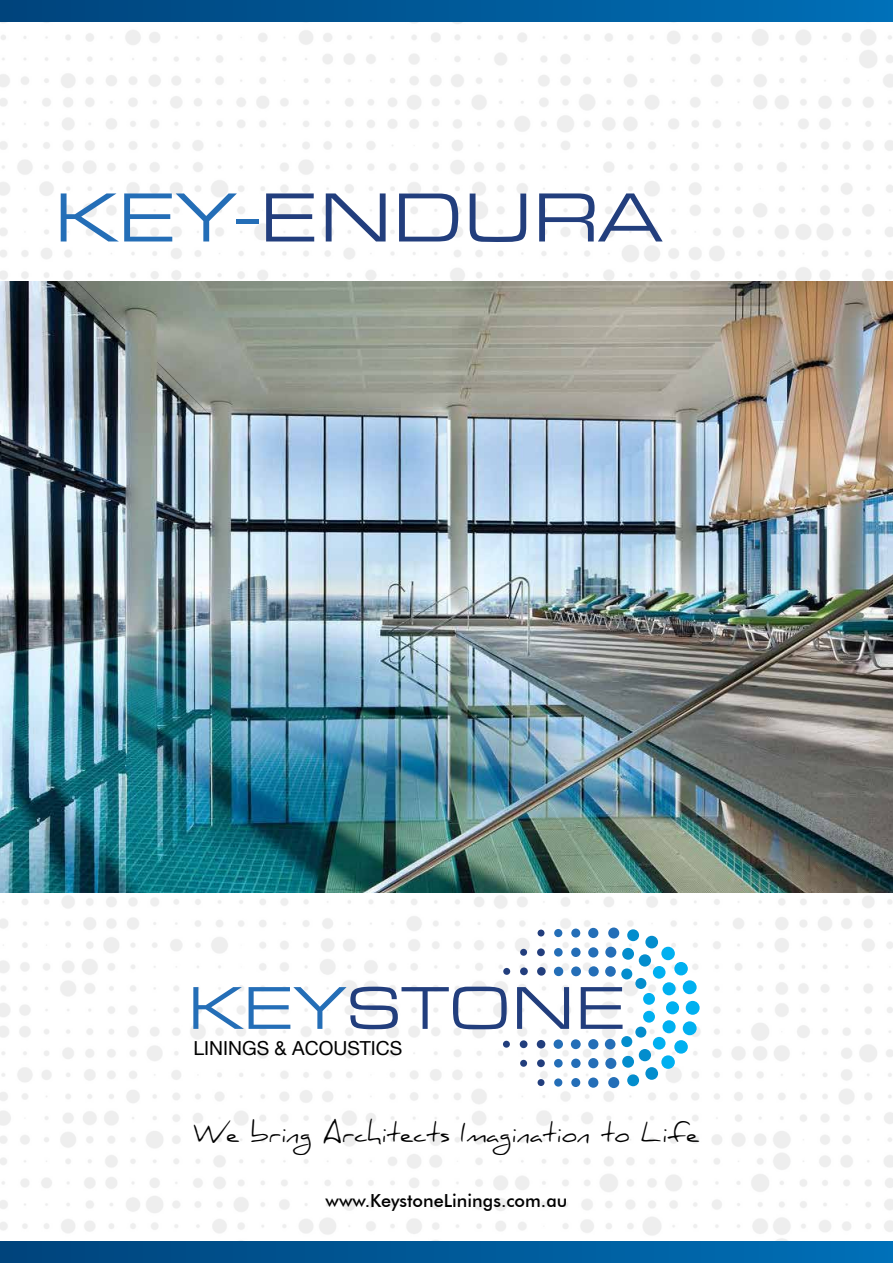
<style>
.page{position:relative;width:893px;height:1263px;background:#fff}
.page>*{position:absolute;margin:0;border:0;box-sizing:border-box;transform-origin:0 0}
.t1{font:72px "Eurostile Extended";color:#223e7d}
.t2{font:25.5px "Daniel";color:#000}
.t3{font:19.35px "Helvetica Neue";color:#000}
.t4{font:500 18px "Futura BT";color:#000}
.s1{color:#246eb7}
</style>
<div class="page">
<img style="left:0;top:21px;width:893px;height:1221px">
<img style="left:0;top:281px;width:893px;height:612px">
<div style="left:0;top:0;width:893px;height:21px;background:linear-gradient(to right,#00437b,#006fb7)"></div>
<div style="left:0;top:1242px;width:893px;height:21px;background:linear-gradient(to right,#00437b,#006fb7)"></div>
<svg style="left:193px;top:987px;width:314px;height:42px"></svg>
<svg style="left:517px;top:987px;width:52px;height:42px"></svg>
<svg style="left:581px;top:987px;width:42px;height:42px"></svg>
<div style="left:686px;top:1001px;width:14px;height:14px;background:#00b0f0;border-radius:50%"></div>
<div style="left:666px;top:1001px;width:13px;height:13px;background:#00b0f0;border-radius:50%"></div>
<div style="left:520px;top:1060px;width:7px;height:7px;background:#223e7d;border-radius:50%"></div>
<div style="left:537px;top:1059px;width:8px;height:8px;background:#223e7d;border-radius:50%"></div>
<div style="left:554px;top:1059px;width:9px;height:8px;background:#246eb7;border-radius:50%"></div>
<div style="left:571px;top:1058px;width:10px;height:10px;background:#246eb7;border-radius:50%"></div>
<div style="left:588px;top:1058px;width:10px;height:10px;background:#246eb7;border-radius:50%"></div>
<div style="left:605px;top:1058px;width:11px;height:11px;background:#246eb7;border-radius:50%"></div>
<div style="left:622px;top:1056px;width:12px;height:12px;background:#038dcd;border-radius:50%"></div>
<div style="left:639px;top:1049px;width:12px;height:12px;background:#038dcd;border-radius:50%"></div>
<div style="left:554px;top:1078px;width:8px;height:8px;background:#246eb7;border-radius:50%"></div>
<div style="left:520px;top:1040px;width:7px;height:8px;background:#223e7d;border-radius:50%"></div>
<div style="left:538px;top:1079px;width:6px;height:7px;background:#223e7d;border-radius:50%"></div>
<div style="left:503px;top:1041px;width:7px;height:7px;background:#223e7d;border-radius:50%"></div>
<div style="left:571px;top:1078px;width:9px;height:9px;background:#246eb7;border-radius:50%"></div>
<div style="left:537px;top:1040px;width:8px;height:8px;background:#223e7d;border-radius:50%"></div>
<div style="left:588px;top:1077px;width:10px;height:11px;background:#246eb7;border-radius:50%"></div>
<div style="left:571px;top:1039px;width:10px;height:10px;background:#246eb7;border-radius:50%"></div>
<div style="left:605px;top:1039px;width:10px;height:10px;background:#246eb7;border-radius:50%"></div>
<div style="left:608px;top:1077px;width:11px;height:11px;background:#246eb7;border-radius:50%"></div>
<div style="left:627px;top:1074px;width:12px;height:12px;background:#038dcd;border-radius:50%"></div>
<div style="left:645px;top:1067px;width:13px;height:13px;background:#038dcd;border-radius:50%"></div>
<div style="left:661px;top:1055px;width:14px;height:14px;background:#00b0f0;border-radius:50%"></div>
<div style="left:674px;top:1040px;width:14px;height:13px;background:#00b0f0;border-radius:50%"></div>
<div style="left:683px;top:1021px;width:14px;height:14px;background:#00b0f0;border-radius:50%"></div>
<div style="left:621px;top:1036px;width:11px;height:11px;background:#038dcd;border-radius:50%"></div>
<div style="left:635px;top:1026px;width:11px;height:12px;background:#038dcd;border-radius:50%"></div>
<div style="left:643px;top:1011px;width:12px;height:12px;background:#00b0f0;border-radius:50%"></div>
<div style="left:653px;top:1037px;width:12px;height:12px;background:#00b0f0;border-radius:50%"></div>
<div style="left:662px;top:1020px;width:14px;height:13px;background:#00b0f0;border-radius:50%"></div>
<div style="left:588px;top:1039px;width:10px;height:10px;background:#246eb7;border-radius:50%"></div>
<div style="left:554px;top:1039px;width:9px;height:10px;background:#246eb7;border-radius:50%"></div>
<div style="left:520px;top:949px;width:7px;height:7px;background:#223e7d;border-radius:50%"></div>
<div style="left:537px;top:948px;width:8px;height:8px;background:#223e7d;border-radius:50%"></div>
<div style="left:554px;top:948px;width:9px;height:8px;background:#246eb7;border-radius:50%"></div>
<div style="left:571px;top:947px;width:10px;height:10px;background:#246eb7;border-radius:50%"></div>
<div style="left:588px;top:947px;width:10px;height:10px;background:#246eb7;border-radius:50%"></div>
<div style="left:605px;top:947px;width:11px;height:11px;background:#246eb7;border-radius:50%"></div>
<div style="left:622px;top:948px;width:12px;height:12px;background:#038dcd;border-radius:50%"></div>
<div style="left:639px;top:954px;width:12px;height:12px;background:#038dcd;border-radius:50%"></div>
<div style="left:554px;top:929px;width:8px;height:8px;background:#246eb7;border-radius:50%"></div>
<div style="left:520px;top:967px;width:8px;height:8px;background:#223e7d;border-radius:50%"></div>
<div style="left:538px;top:929px;width:6px;height:7px;background:#223e7d;border-radius:50%"></div>
<div style="left:503px;top:968px;width:7px;height:7px;background:#223e7d;border-radius:50%"></div>
<div style="left:571px;top:928px;width:9px;height:9px;background:#246eb7;border-radius:50%"></div>
<div style="left:537px;top:967px;width:9px;height:9px;background:#223e7d;border-radius:50%"></div>
<div style="left:588px;top:928px;width:10px;height:10px;background:#246eb7;border-radius:50%"></div>
<div style="left:571px;top:966px;width:10px;height:10px;background:#246eb7;border-radius:50%"></div>
<div style="left:605px;top:966px;width:11px;height:11px;background:#246eb7;border-radius:50%"></div>
<div style="left:608px;top:927px;width:11px;height:11px;background:#246eb7;border-radius:50%"></div>
<div style="left:627px;top:929px;width:12px;height:12px;background:#038dcd;border-radius:50%"></div>
<div style="left:645px;top:936px;width:13px;height:12px;background:#038dcd;border-radius:50%"></div>
<div style="left:661px;top:947px;width:14px;height:13px;background:#00b0f0;border-radius:50%"></div>
<div style="left:674px;top:962px;width:14px;height:13px;background:#00b0f0;border-radius:50%"></div>
<div style="left:683px;top:980px;width:14px;height:14px;background:#00b0f0;border-radius:50%"></div>
<div style="left:621px;top:968px;width:11px;height:11px;background:#038dcd;border-radius:50%"></div>
<div style="left:635px;top:978px;width:11px;height:11px;background:#038dcd;border-radius:50%"></div>
<div style="left:643px;top:993px;width:12px;height:12px;background:#00b0f0;border-radius:50%"></div>
<div style="left:653px;top:966px;width:12px;height:13px;background:#00b0f0;border-radius:50%"></div>
<div style="left:662px;top:982px;width:14px;height:13px;background:#00b0f0;border-radius:50%"></div>
<div style="left:588px;top:966px;width:11px;height:10px;background:#246eb7;border-radius:50%"></div>
<div style="left:554px;top:967px;width:9px;height:9px;background:#246eb7;border-radius:50%"></div>
<h1 class="t1" style="left:54px;top:180px;width:609px"><span class="s1">KEY-</span>ENDURA</h1>
<p class="t3" style="left:193px;top:1037px;width:211px">LININGS &amp; ACOUSTICS</p>
<p class="t2" style="left:193px;top:1118px;width:508px">We bring Architects Imagination to Life</p>
<p class="t4" style="left:326px;top:1189px;width:243px">www.KeystoneLinings.com.au</p>
</div>
